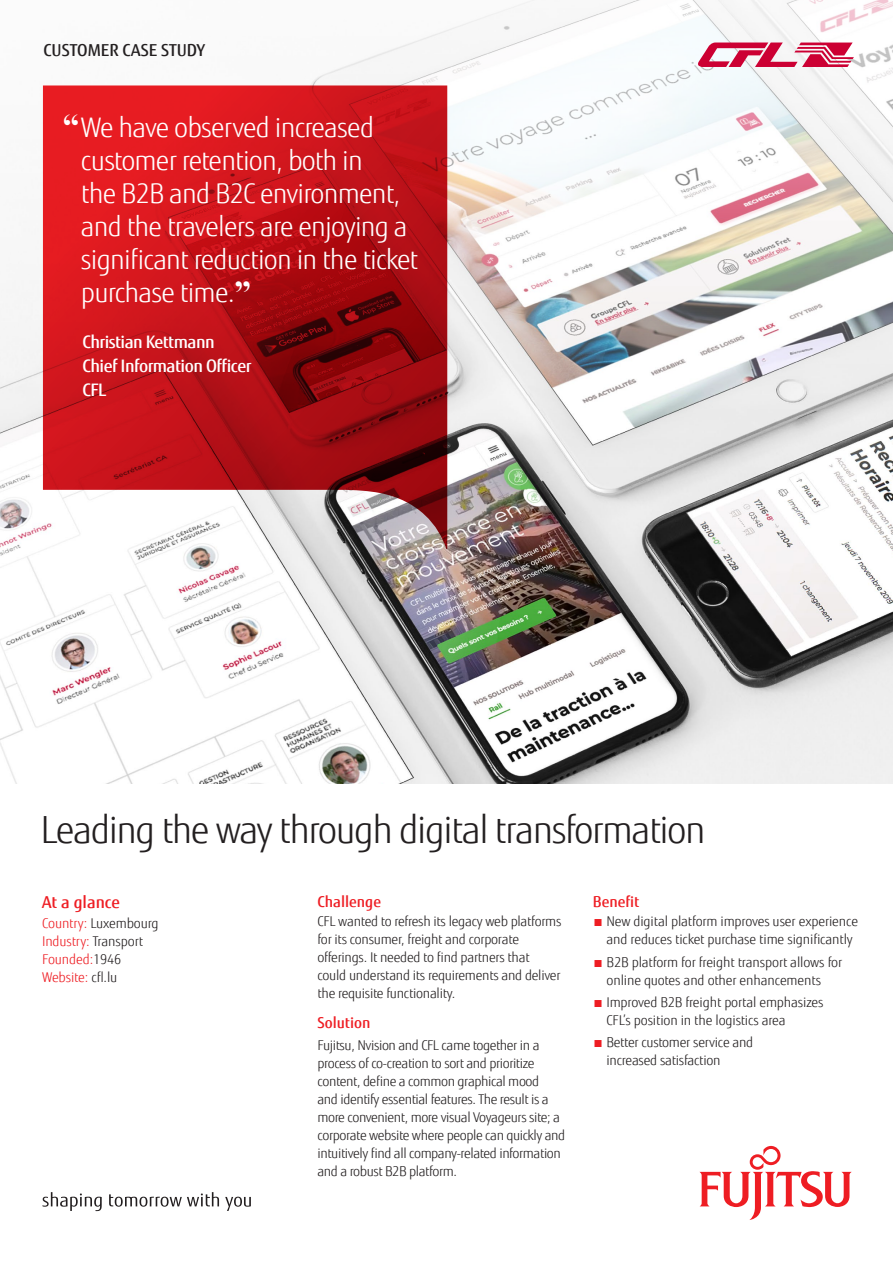
<style>
.page{position:relative;width:893px;height:1263px;background:#fff}
.page>*{position:absolute;margin:0;border:0;box-sizing:border-box;transform-origin:0 0}
.t1{font:300 37.5px "Fujitsu Sans";letter-spacing:-.04em;color:#231f20}
.t2{font:300 27px/33px "Fujitsu Sans";letter-spacing:-.03em;color:#fff}
.t3{font:500 17.25px/24px "Fujitsu Sans";letter-spacing:-.03em;color:#fff}
.Bullet{font:500 16.5px "Fujitsu Sans";color:#231f20}
.Bullet-2{font:500 16.5px "Fujitsu Sans";color:#ee1d23}
.Bullet-3{font:500 15px "Fujitsu Sans";color:#ee1d23}
.Bullet-4{font:300 13.5px/18px "Fujitsu Sans";letter-spacing:-.02em;color:#231f20}
.Bullet-5{font:300 13.5px "Fujitsu Sans";letter-spacing:-.01em;color:#ee1d23}
.s1{font-family:"Times New Roman";font-weight:700;font-size:33px}
.s2{color:#ee1d23}
.s3{color:#231f20}
</style>
<div class="page">
<img style="left:0;top:501px;width:893px;height:282px">
<svg style="left:0;top:0;width:893px;height:501px"></svg>
<svg style="left:699px;top:1146px;width:153px;height:74px"></svg>
<svg style="left:43px;top:1192px;width:59px;height:19px"></svg>
<svg style="left:109px;top:1192px;width:110px;height:15px"></svg>
<svg style="left:225px;top:1197px;width:26px;height:14px"></svg>
<svg style="left:43px;top:85px;width:404px;height:464px;background:#c02a30"></svg>
<svg style="left:695px;top:43px;width:159px;height:24px"></svg>
<p class="Bullet" style="left:44px;top:39px;width:163px">CUSTOMER CASE STUDY</p>
<p class="t2" style="left:81px;top:111px;width:339px;text-indent:-18px"><span class="s1">“</span>We have observed increased customer retention, both in<br>the B2B and B2C environment, and the travelers are enjoying a significant reduction in the ticket purchase time.<span class="s1">”</span></p>
<p class="t3" style="left:82px;top:329px;width:171px">Christian Kettmann<br>Chief Information Officer<br>CFL</p>
<p class="t1" style="left:40px;top:807px;width:667px">Leading the way through digital transformation</p>
<p class="Bullet-2" style="left:42px;top:892px;width:80px">At a glance</p>
<p class="Bullet-4" style="left:42px;top:914px;width:118px"><span class="s2">Country:</span> Luxembourg</p>
<p class="Bullet-5" style="left:42px;top:932px;width:102px">Industry: <span class="s3">Transport</span></p>
<p class="Bullet-5" style="left:42px;top:950px;width:81px">Founded:<span class="s3">1946</span></p>
<p class="Bullet-5" style="left:42px;top:968px;width:77px">Website: <span class="s3">cfl.lu</span></p>
<p class="Bullet-3" style="left:317px;top:892px;width:65px">Challenge</p>
<p class="Bullet-4" style="left:317px;top:913px;width:246px">CFL wanted to refresh its legacy web platforms for its consumer, freight and corporate offerings. It needed to find partners that could understand its requirements and deliver the requisite functionality.</p>
<p class="Bullet-3" style="left:317px;top:1013px;width:55px">Solution</p>
<p class="Bullet-4" style="left:317px;top:1036px;width:249px">Fujitsu, Nvision and CFL came together in a process of co-creation to sort and prioritize content, define a common graphical mood<br>and identify essential features. The result is a more convenient, more visual Voyageurs site; a corporate website where people can quickly and intuitively find all company-related information and a robust B2B platform.</p>
<p class="Bullet-3" style="left:593px;top:892px;width:48px">Benefit</p>
<p class="Bullet-4" style="left:607px;top:913px;width:253px;text-indent:-14px"><span class="s2">■</span> New digital platform improves user experience and reduces ticket purchase time significantly</p>
<p class="Bullet-4" style="left:593px;top:953px;width:251px;text-align:center"><span class="s2">■</span> B2B platform for freight transport allows for online quotes and other enhancements</p>
<p class="Bullet-4" style="left:607px;top:993px;width:219px;text-indent:-14px"><span class="s2">■</span> Improved B2B freight portal emphasizes<br>CFL’s position in the logistics area</p>
<p class="Bullet-4" style="left:607px;top:1033px;width:148px;text-indent:-14px"><span class="s2">■</span> Better customer service and increased satisfaction</p>
</div>
